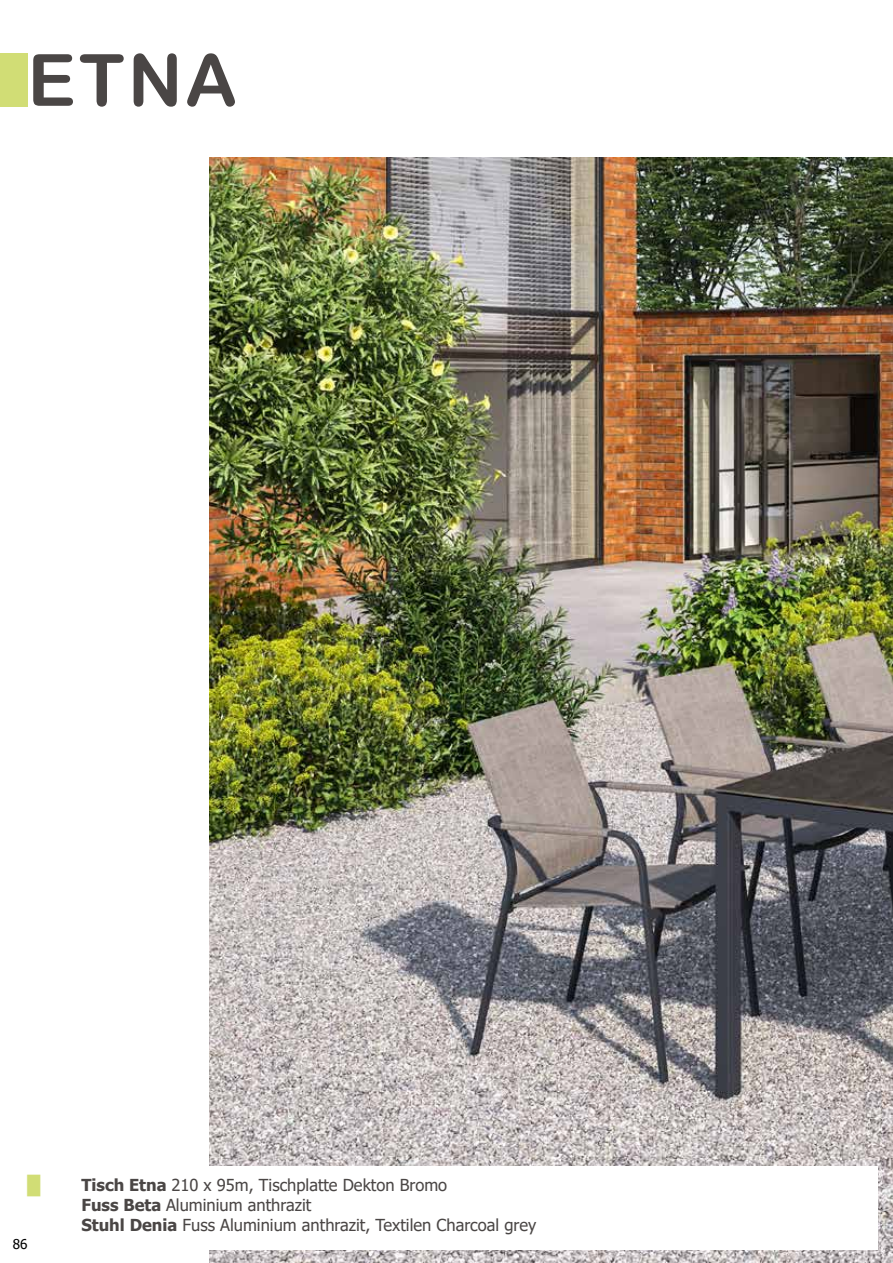
<style>
.page{position:relative;width:893px;height:1263px;background:#fff}
.page>*{position:absolute;margin:0;border:0;box-sizing:border-box;transform-origin:0 0}
.t1{font:72px "Arial Rounded MT Bold";color:#4a4645}
.t2{font:18px "Tahoma";color:#d1dd75}
.t3{font:16.5px/19.8px "Tahoma";color:#4a4645}
.t4{font:13.5px "Tahoma";color:#000}
.s1{font-weight:700}
</style>
<div class="page">
<div style="left:0;top:53px;width:28px;height:54px;background:#d1dd75"></div>
<img style="left:210px;top:158px;width:683px;height:1105px">
<div style="left:174px;top:1166px;width:704px;height:83px;background:#fff"></div>
<h1 class="t1" style="left:28px;top:38px;width:211px">ETNA</h1>
<p class="t2" style="left:27px;top:1172px;width:14px">█</p>
<p class="t3" style="left:81px;top:1176px;width:456px"><span class="s1">Tisch Etna</span> 210 x 95m, Tischplatte Dekton Bromo<br><span class="s1">Fuss Beta</span> Aluminium anthrazit<br><span class="s1">Stuhl Denia</span> Fuss Aluminium anthrazit, Textilen Charcoal grey</p>
<p class="t4" style="left:13px;top:1235px;width:16px">86</p>
</div>
